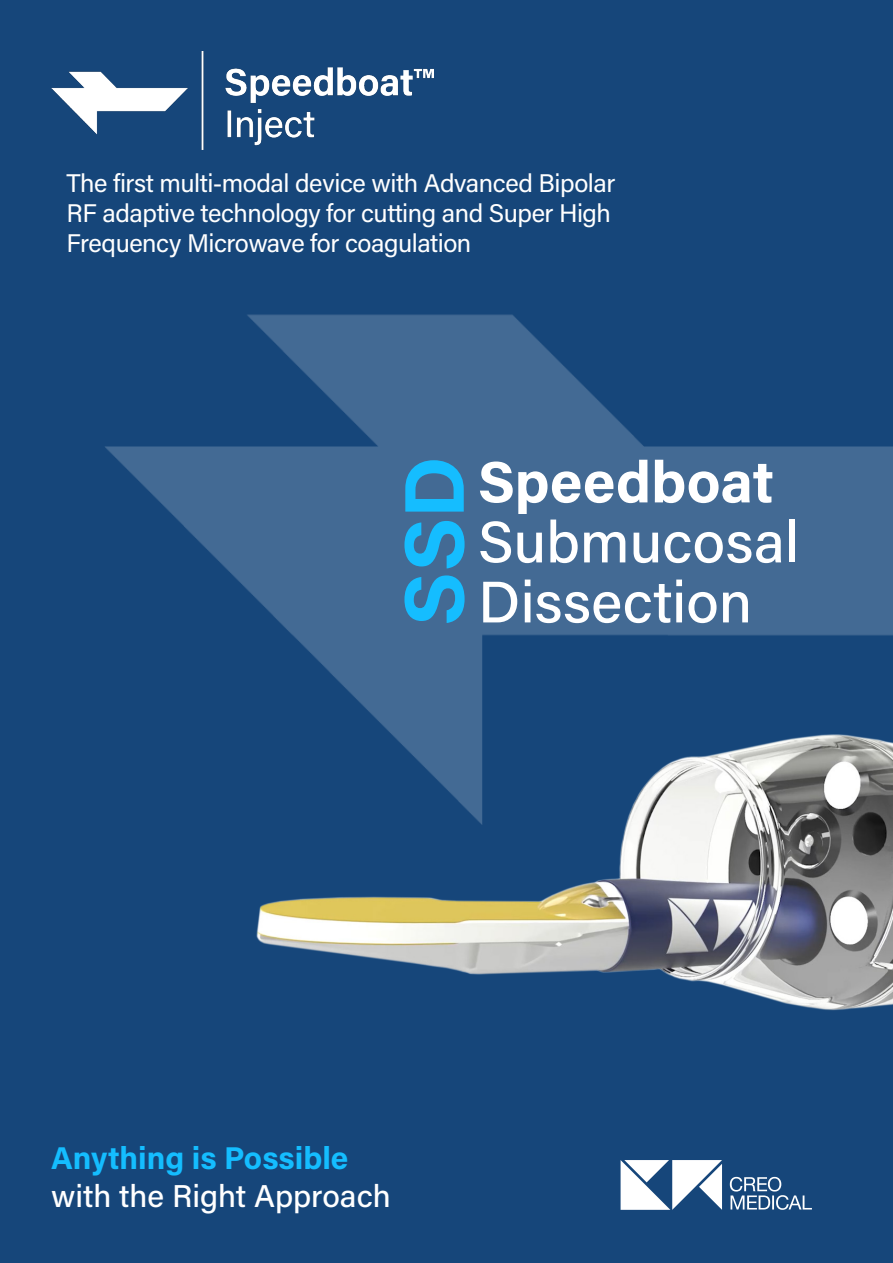
<style>
.page{position:relative;width:893px;height:1263px;background:#16467a}
.page>*{position:absolute;margin:0;border:0;box-sizing:border-box;transform-origin:0 0}
.t1{font:700 84.75px "Acumin Pro";color:#15bdff}
.t2{font:500 58.5px/60px "Acumin Pro";color:#fff}
.t3{font:500 31.5px "Acumin Pro";color:#fff}
.t4{font:700 31.5px "Acumin Pro";color:#14bdff}
.t5{font:25.5px "Acumin Pro";letter-spacing:-.02em;color:#fff}
.s1{font-weight:700}
</style>
<div class="page">
<img style="left:51px;top:52px;width:382px;height:96px">
<img style="left:105px;top:148px;width:788px;height:573px">
<svg style="left:730px;top:1177px;width:82px;height:33px"></svg>
<svg style="left:621px;top:1160px;width:101px;height:50px"></svg>
<img style="left:256px;top:721px;width:637px;height:290px">
<h1 class="t5" style="left:67px;top:165px;width:550px">The first multi-modal device with Advanced Bipolar</h1>
<h1 class="t5" style="left:67px;top:195px;width:546px">RF adaptive technology for cutting and Super High</h1>
<h1 class="t5" style="left:67px;top:225px;width:406px">Frequency Microwave for coagulation</h1>
<p class="t1" style="left:374px;top:626px;width:171px;rotate:-90deg">SSD</p>
<p class="t2" style="left:478px;top:449px;width:323px"><span class="s1">Speedboat<br></span>Submucosal</p>
<p class="t2" style="left:478px;top:569px;width:276px">Dissection</p>
<p class="t4" style="left:51px;top:1136px;width:299px">Anything is Possible</p>
<p class="t3" style="left:51px;top:1174px;width:341px">with the Right Approach</p>
</div>
